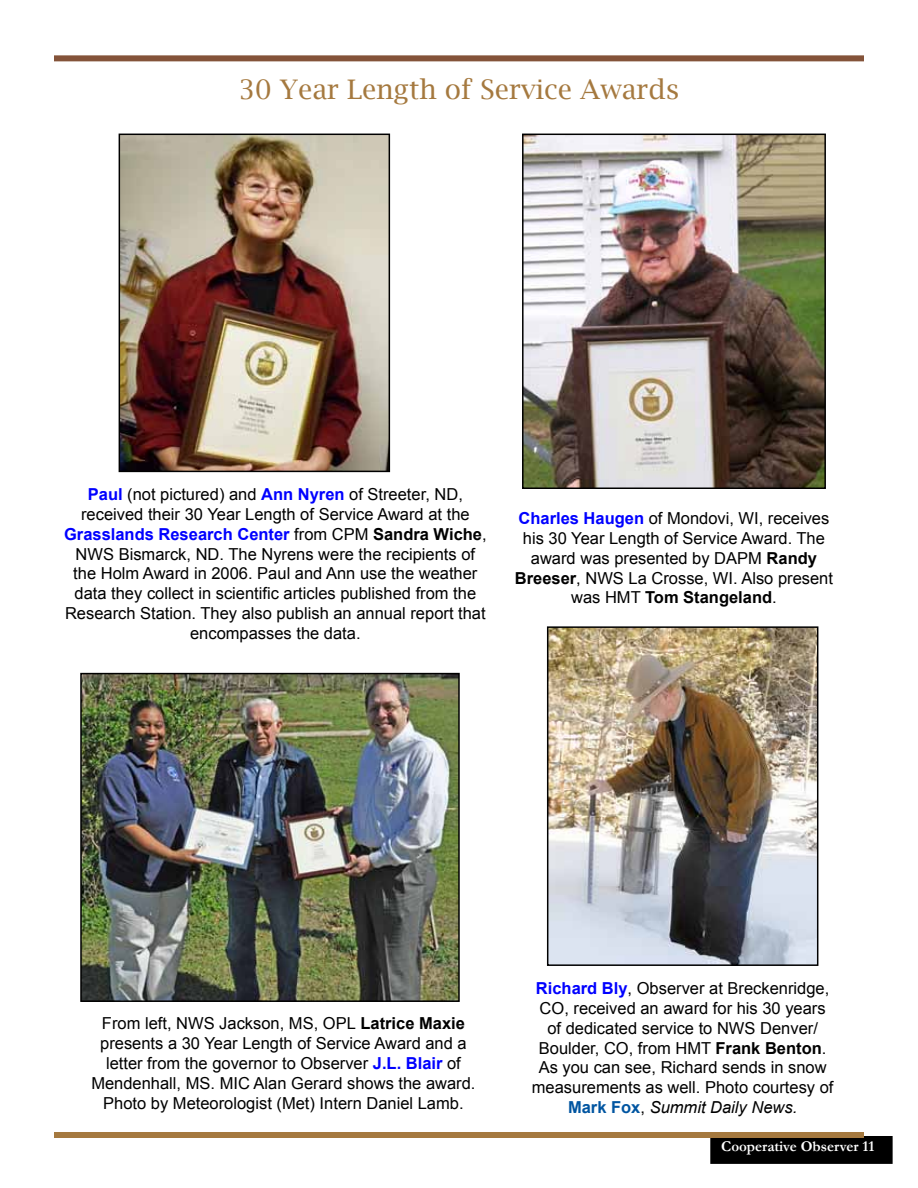
<style>
.page{position:relative;width:918px;height:1188px;background:#fff}
.page>*{position:absolute;margin:0;border:0;box-sizing:border-box;transform-origin:0 0}
.t1{font:27px "Lucida Bright";color:#a5793f}
.t2{font:16.5px/19.8px "Arial";color:#000;text-align:center}
.t3{font:700 15px "Garamond";color:#fff}
.s1{font-weight:700;color:#00f}
.s2{font-weight:700}
.s3{font-weight:700;color:#0055a1}
.s4{font-style:italic}
</style>
<div class="page">
<div style="left:711px;top:1137px;width:181px;height:26px;background:#000"></div>
<div style="left:710px;top:1136px;width:183px;height:28px;border:2px solid #000"></div>
<div style="left:54px;top:1132px;width:810px;height:6px;background:#a5793f"></div>
<div style="left:54px;top:55px;width:810px;height:6px;background:#845339"></div>
<img style="left:525px;top:137px;width:298px;height:349px">
<div style="left:522px;top:134px;width:304px;height:355px;border:2px solid #000"></div>
<img style="left:83px;top:676px;width:374px;height:323px">
<div style="left:80px;top:673px;width:380px;height:329px;border:2px solid #000"></div>
<img style="left:122px;top:137px;width:265px;height:332px">
<div style="left:119px;top:134px;width:271px;height:338px;border:2px solid #000"></div>
<img style="left:550px;top:629px;width:265px;height:334px">
<div style="left:547px;top:626px;width:271px;height:340px;border:2px solid #000"></div>
<h1 class="t1" style="left:239px;top:74px;width:442px">30 Year Length of Service Awards</h1>
<p class="t2" style="left:64px;top:485px;width:424px"><span class="s1">Paul</span> (not pictured) and <span class="s1">Ann Nyren</span> of Streeter, ND, received their 30 Year Length of Service Award at the <span class="s1">Grasslands Research Center</span> from CPM <span class="s2">Sandra Wiche</span>, NWS Bismarck, ND. The Nyrens were the recipients of the Holm Award in 2006. Paul and Ann use the weather data they collect in scientific articles published from the Research Station. They also publish an annual report that encompasses the data.</p>
<p class="t2" style="left:515px;top:509px;width:320px"><span class="s1">Charles Haugen</span> of Mondovi, WI, receives his 30 Year Length of Service Award. The award was presented by DAPM <span class="s2">Randy Breeser</span>, NWS La Crosse, WI. Also present was HMT <span class="s2">Tom Stangeland</span>.</p>
<p class="t2" style="left:91px;top:1014px;width:386px">From left, NWS Jackson, MS, OPL <span class="s2">Latrice Maxie </span>presents a 30 Year Length of Service Award and a letter from the governor to Observer <span class="s1">J.L. Blair</span> of Mendenhall, MS. MIC Alan Gerard shows the award.<br>Photo by Meteorologist (Met) Intern Daniel Lamb.</p>
<p class="t2" style="left:532px;top:979px;width:303px"><span class="s1">Richard Bly</span>, Observer at Breckenridge, CO, received an award for his 30 years of dedicated service to NWS Denver/ Boulder, CO, from HMT <span class="s2">Frank Benton</span>.<br>As you can see, Richard sends in snow measurements as well. Photo courtesy of <span class="s3">Mark Fox</span>, <span class="s4">Summit Daily News.</span></p>
<p class="t3" style="left:721px;top:1136px;width:155px">Cooperative Observer 11</p>
</div>
